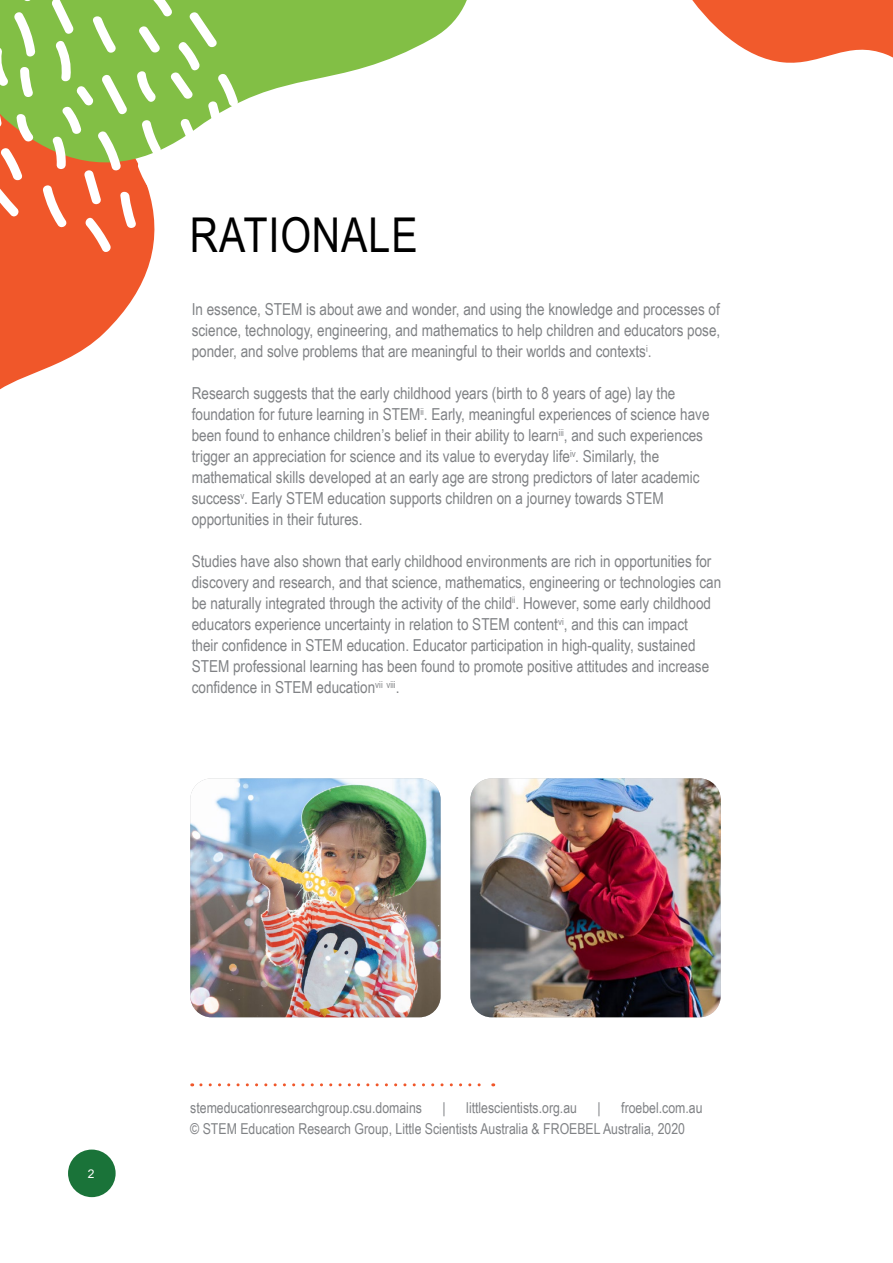
<style>
.page{position:relative;width:893px;height:1263px;background:#fff}
.page>*{position:absolute;margin:0;border:0;box-sizing:border-box;transform-origin:0 0}
.t1{font:48px "Arial Narrow";letter-spacing:.02em;color:#000}
.t2{font:16.5px/21px "Arial Narrow";color:#808285}
.t3{font:15px/21px "Arial Narrow";color:#808285}
.t4{font:12px "Arial";color:#fff}
</style>
<div class="page">
<svg style="left:0;top:255px;width:152px;height:135px;fill:#f0572a"></svg>
<svg style="left:239px;top:0;width:228px;height:103px;fill:#82bf45"></svg>
<svg style="left:0;top:0;width:239px;height:255px"></svg>
<svg style="left:692px;top:0;width:201px;height:63px;fill:#f15a2c"></svg>
<img style="left:470px;top:778px;width:251px;height:239px">
<img style="left:190px;top:778px;width:251px;height:239px">
<div style="left:68px;top:1149px;width:48px;height:48px;background:#1a7339;border-radius:50%"></div>
<svg style="left:201px;top:1083px;width:293px;height:3px"></svg>
<h1 class="t1" style="left:190px;top:200px;width:229px">RATIONALE</h1>
<p class="t2" style="left:192px;top:298px;width:530px;text-align:justify">In essence, STEM is about awe and wonder, and using the knowledge and processes of science, technology, engineering, and mathematics to help children and educators pose, ponder, and solve problems that are meaningful to their worlds and contexts<sup>i</sup>.</p>
<p class="t2" style="left:192px;top:382px;width:519px">Research suggests that the early childhood years (birth to 8 years of age) lay the foundation for future learning in STEM<sup>ii</sup>. Early, meaningful experiences of science have been found to enhance children’s belief in their ability to learn<sup>iii</sup>, and such experiences trigger an appreciation for science and its value to everyday life<sup>iv</sup>. Similarly, the mathematical skills developed at an early age are strong predictors of later academic success<sup>v</sup>. Early STEM education supports children on a journey towards STEM opportunities in their futures.</p>
<p class="t2" style="left:192px;top:550px;width:531px">Studies have also shown that early childhood environments are rich in opportunities for discovery and research, and that science, mathematics, engineering or technologies can be naturally integrated through the activity of the child<sup>ii</sup>. However, some early childhood educators experience uncertainty in relation to STEM content<sup>vi</sup>, and this can impact<br>their confidence in STEM education. Educator participation in high-quality, sustained STEM professional learning has been found to promote positive attitudes and increase confidence in STEM education<sup>vii</sup> <sup>viii</sup>.</p>
<p class="t4" style="left:88px;top:1165px;width:8px">2</p>
<p class="t3" style="left:190px;top:1097px;width:514px;text-indent:431px">froebel.com.au © STEM Education Research Group, Little Scientists Australia &amp; FROEBEL Australia, 2020</p>
<p class="t3" style="left:190px;top:1097px;width:233px">stemeducationresearchgroup.csu.domains</p>
<p class="t3" style="left:443px;top:1097px;width:5px">|</p>
<p class="t3" style="left:466px;top:1097px;width:112px">littlescientists.org.au</p>
<p class="t3" style="left:598px;top:1097px;width:5px">|</p>
</div>
